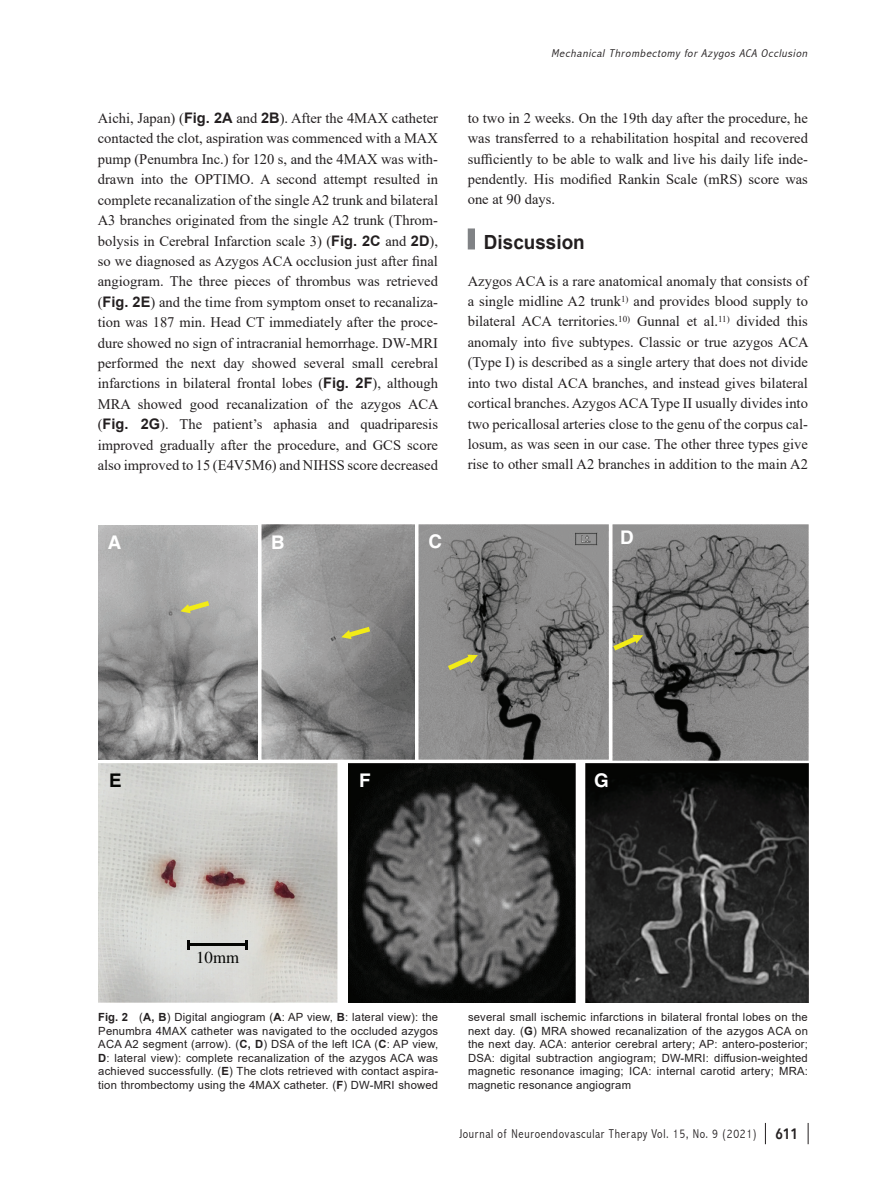
<style>
.page{position:relative;width:893px;height:1191px;background:#fff}
.page>*{position:absolute;margin:0;border:0;box-sizing:border-box;transform-origin:0 0}
.t1{font:700 19.5px "Arial";color:#231f20}
.t2{font:700 18.75px "Helvetica";color:#fff}
.t3{font:700 18.75px "Helvetica";color:#040503}
.t4{font:16.8px "Times";color:#040503}
.t5{font:600 15px "Avenir Next Condensed";color:#231f20}
.TX{font:14.55px/20.4px "Times New Roman";color:#231f20;text-align:justify}
.TX1{font:14.55px/20.4px "Times New Roman";color:#231f20;text-align:justify}
.t6{font:300 condensed 12.75px "Abadi";letter-spacing:.05em;color:#231f20}
.FCAP{font:11.25px/13.5px "Arial";letter-spacing:.02em;color:#231f20;text-align:justify}
.t7{font:italic 300 condensed 11.25px "Abadi";color:#231f20;scale:1.14 1}
.s1{font-family:"Arial";font-weight:700}
.s2{font-weight:700}
</style>
<div class="page">
<svg style="left:765px;top:1123px;width:1px;height:21px"></svg>
<svg style="left:808px;top:1123px;width:1px;height:21px"></svg>
<div style="left:468px;top:228px;width:7px;height:21px;background:#808285"></div>
<img style="left:98px;top:763px;width:239px;height:239px">
<hr style="left:189px;top:943px;width:57px;height:2px;background:#040503">
<svg style="left:188px;top:940px;width:2px;height:9px"></svg>
<svg style="left:245px;top:940px;width:3px;height:9px"></svg>
<img style="left:586px;top:763px;width:222px;height:240px">
<img style="left:348px;top:763px;width:227px;height:240px">
<img style="left:98px;top:525px;width:160px;height:234px">
<svg style="left:180px;top:601px;width:29px;height:12px"></svg>
<img style="left:262px;top:524px;width:153px;height:235px">
<svg style="left:341px;top:627px;width:29px;height:12px"></svg>
<img style="left:419px;top:524px;width:189px;height:235px">
<svg style="left:448px;top:654px;width:30px;height:16px"></svg>
<img style="left:612px;top:524px;width:196px;height:236px">
<svg style="left:613px;top:635px;width:30px;height:15px"></svg>
<p class="TX" style="left:98px;top:108px;width:342px">Aichi, Japan) (<span class="s1">Fig. 2A</span> and <span class="s1">2B</span>). After the 4MAX catheter contacted the clot, aspiration was commenced with a MAX pump (Penumbra Inc.) for 120 s, and the 4MAX was with&shy;drawn into the OPTIMO. A second attempt resulted in complete recanalization of the single A2 trunk and bilateral A3 branches originated from the single A2 trunk (Throm&shy;bolysis in Cerebral Infarction scale 3) (<span class="s1">Fig. 2C</span> and <span class="s1">2D</span>), so we diagnosed as Azygos ACA occlusion just after final angiogram. The three pieces of thrombus was retrieved (<span class="s1">Fig. 2E</span>) and the time from symptom onset to recanaliza&shy;tion was 187 min. Head CT immediately after the proce&shy;dure showed no sign of intracranial hemorrhage. DW-MRI performed the next day showed several small cerebral infarctions in bilateral frontal lobes (<span class="s1">Fig. 2F</span>), although MRA showed good recanalization of the azygos ACA (<span class="s1">Fig. 2G</span>). The patient’s aphasia and quadriparesis improved gradually after the procedure, and GCS score also improved to 15 (E4V5M6) and NIHSS score decreased</p>
<p class="t7" style="left:551px;top:47px;width:228px">Mechanical Thrombectomy for Azygos ACA Occlusion</p>
<p class="TX" style="left:468px;top:107px;width:342px">to two in 2 weeks. On the 19th day after the procedure, he was transferred to a rehabilitation hospital and recovered sufficiently to be able to walk and live his daily life inde&shy;pendently. His modified Rankin Scale (mRS) score was one at 90 days.</p>
<h1 class="t1" style="left:484px;top:229px;width:102px">Discussion</h1>
<p class="TX1" style="left:468px;top:270px;width:342px">Azygos ACA is a rare anatomical anomaly that consists of a single midline A2 trunk<sup>1)</sup> and provides blood supply to bilateral ACA territories.<sup>10)</sup> Gunnal et al.<sup>11)</sup> divided this anomaly into five subtypes. Classic or true azygos ACA (Type I) is described as a single artery that does not divide into two distal ACA branches, and instead gives bilateral cortical branches. Azygos ACA Type II usually divides into two pericallosal arteries close to the genu of the corpus cal&shy;losum, as was seen in our case. The other three types give rise to other small A2 branches in addition to the main A2</p>
<p class="t2" style="left:108px;top:530px;width:15px">A</p>
<p class="t2" style="left:271px;top:530px;width:15px">B</p>
<p class="t2" style="left:429px;top:530px;width:15px">C</p>
<p class="t2" style="left:620px;top:526px;width:15px">D</p>
<p class="t3" style="left:109px;top:768px;width:14px">E</p>
<p class="t2" style="left:359px;top:768px;width:13px">F</p>
<p class="t2" style="left:594px;top:768px;width:16px">G</p>
<p class="t4" style="left:196px;top:948px;width:44px">10mm</p>
<p class="FCAP" style="left:98px;top:1010px;width:341px"><span class="s2">Fig. 2</span> (<span class="s2">A, B</span>) Digital angiogram (<span class="s2">A</span>: AP view, <span class="s2">B</span>: lateral view): the Penumbra 4MAX catheter was navigated to the occluded azygos ACA A2 segment (arrow). (<span class="s2">C, D</span>) DSA of the left ICA (<span class="s2">C</span>: AP view, <span class="s2">D</span>: lateral view): complete recanalization of the azygos ACA was achieved successfully. (<span class="s2">E</span>) The clots retrieved with contact aspira&shy;tion thrombectomy using the 4MAX catheter. (<span class="s2">F</span>) DW-MRI showed</p>
<p class="FCAP" style="left:468px;top:1010px;width:341px">several small ischemic infarctions in bilateral frontal lobes on the next day. (<span class="s2">G</span>) MRA showed recanalization of the azygos ACA on the next day. ACA: anterior cerebral artery; AP: antero-posterior; DSA: digital subtraction angiogram; DW-MRI: diffusion-weighted magnetic resonance imaging; ICA: internal carotid artery; MRA: magnetic resonance angiogram</p>
<p class="t6" style="left:459px;top:1126px;width:299px">Journal of Neuroendovascular Therapy Vol. 15, No. 9 (2021)</p>
<p class="t5" style="left:775px;top:1120px;width:24px">611</p>
</div>
